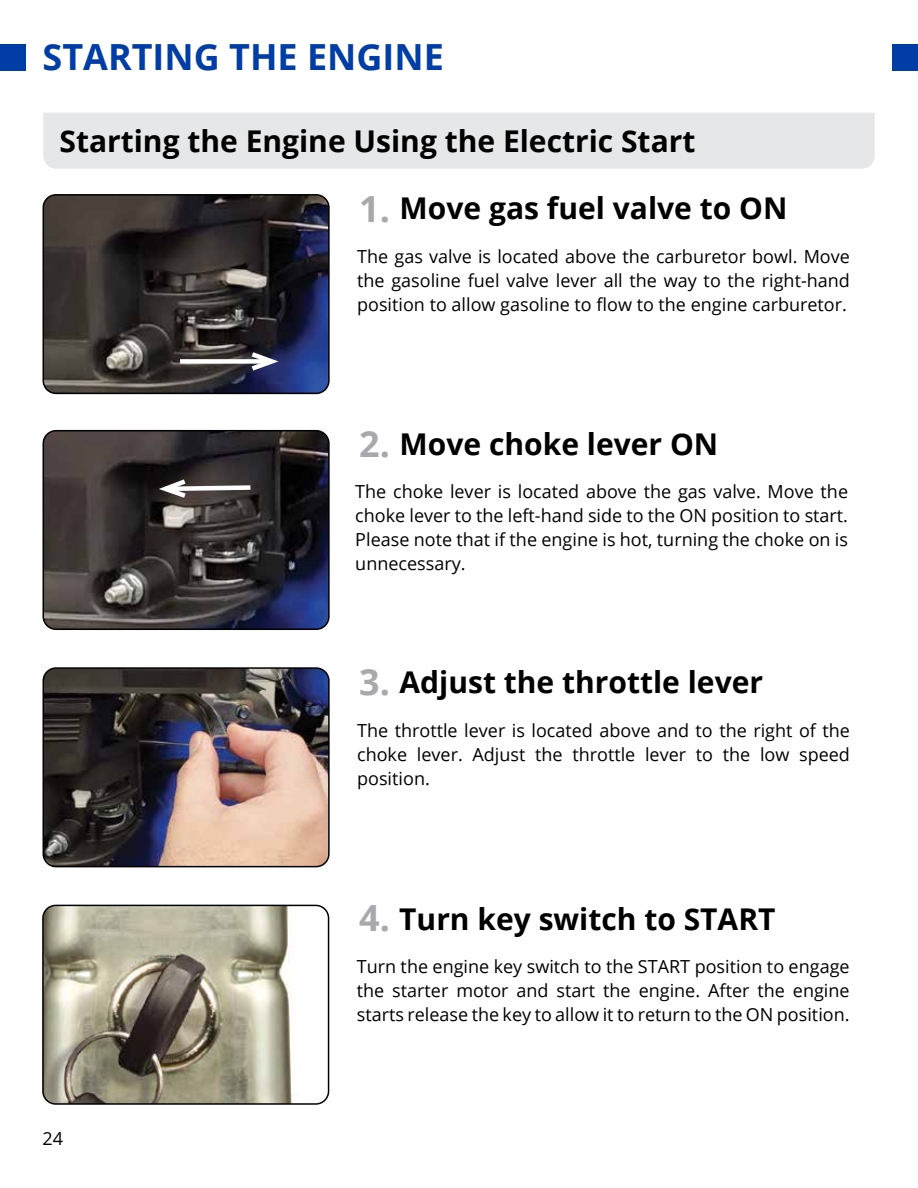
<style>
.page{position:relative;width:918px;height:1188px;background:#fff}
.page>*{position:absolute;margin:0;border:0;box-sizing:border-box;transform-origin:0 0}
.t1{font:700 36px "Open Sans";color:#003da6}
.t2{font:700 36px "Open Sans";color:#a7a9ac}
.t3{font:700 30px "Open Sans";color:#000}
.t4{font:18px/24px "Open Sans";color:#000;text-align:justify}
.s1{font-size:36px;color:#a7a9ac}
</style>
<div class="page">
<div style="left:892px;top:44px;width:26px;height:27px;background:#003da6"></div>
<div style="left:43px;top:113px;width:832px;height:56px;background:#e6e7e8"></div>
<img style="left:43px;top:195px;width:284px;height:198px">
<div style="left:43px;top:194px;width:287px;height:200px;border:2px solid #000;border-radius:13px"></div>
<img style="left:43px;top:431px;width:284px;height:198px">
<div style="left:43px;top:430px;width:287px;height:200px;border:2px solid #000;border-radius:13px"></div>
<img style="left:43px;top:668px;width:284px;height:199px">
<div style="left:43px;top:667px;width:287px;height:200px;border:2px solid #000;border-radius:13px"></div>
<img style="left:43px;top:905px;width:286px;height:199px">
<div style="left:42px;top:905px;width:287px;height:200px;border:2px solid #000;border-radius:13px"></div>
<div style="left:0;top:44px;width:26px;height:27px;background:#003da6"></div>
<div style="left:180px;top:359px;width:92px;height:5px;background:#fff"></div>
<svg style="left:247px;top:349px;width:38px;height:25px"></svg>
<svg style="left:152px;top:476px;width:103px;height:25px"></svg>
<h1 class="t1" style="left:43px;top:32px;width:403px">STARTING THE ENGINE</h1>
<h2 class="t3" style="left:60px;top:120px;width:637px">Starting the Engine Using the Electric Start</h2>
<h1 class="t2" style="left:359px;top:183px;width:32px">1.</h1>
<h2 class="t3" style="left:400px;top:187px;width:389px">Move gas fuel valve to ON</h2>
<p class="t4" style="left:357px;top:244px;width:494px">The gas valve is located above the carburetor bowl. Move the gasoline fuel valve lever all the way to the right-hand position to allow gasoline to flow to the engine carburetor.</p>
<h1 class="t2" style="left:359px;top:419px;width:32px">2.</h1>
<h2 class="t3" style="left:400px;top:423px;width:320px">Move choke lever ON</h2>
<p class="t4" style="left:355px;top:479px;width:494px">The choke lever is located above the gas valve. Move the choke lever to the left-hand side to the ON position to start.<br>Please note that if the engine is hot, turning the choke on is unnecessary.</p>
<h1 class="t2" style="left:359px;top:657px;width:32px">3.</h1>
<h2 class="t3" style="left:400px;top:661px;width:365px">Adjust the throttle lever</h2>
<p class="t4" style="left:357px;top:718px;width:494px">The throttle lever is located above and to the right of the choke lever. Adjust the throttle lever to the low speed position.</p>
<p class="t4" style="left:43px;top:1126px;width:22px">24</p>
<h2 class="t3" style="left:359px;top:898px;width:418px"><span class="s1">4.</span> Turn key switch to START</h2>
<p class="t4" style="left:357px;top:954px;width:494px">Turn the engine key switch to the START position to engage the starter motor and start the engine. After the engine starts release the key to allow it to return to the ON position.</p>
</div>
